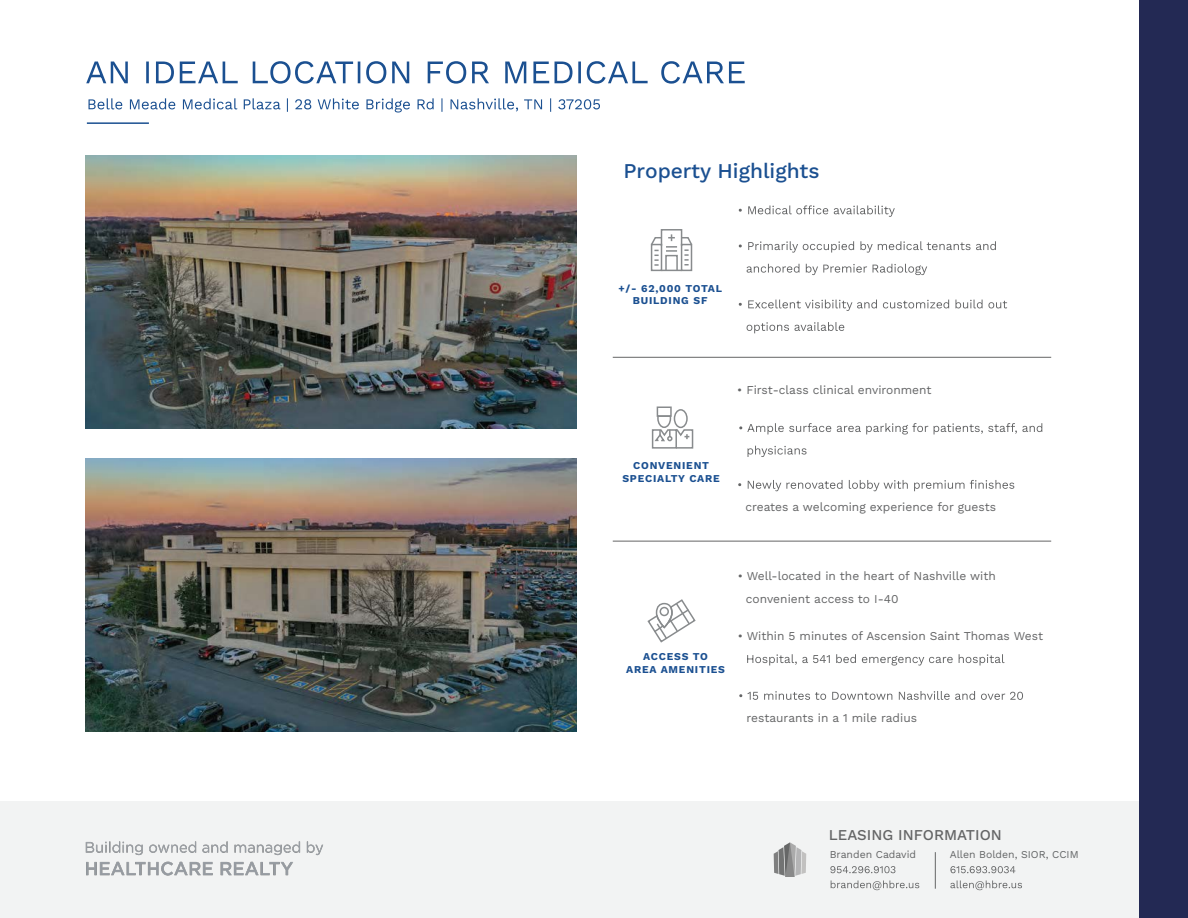
<style>
.page{position:relative;width:1188px;height:918px;background:#fff}
.page>*{position:absolute;margin:0;border:0;box-sizing:border-box;transform-origin:0 0}
.t1{font:21px "Work Sans";color:#1b5091}
.t2{font:15px "Work Sans";color:#646566}
.t3{font:12px/22.5px "Work Sans";color:#646566}
.t4{font:10.5px/12.6px "Work Sans";letter-spacing:.075em;color:#1b5091;text-align:center}
.t5{font:10.5px "Work Sans";color:#646667}
.t6{font:10.5px "Work Sans";color:#646566}
</style>
<div class="page">
<svg style="left:739px;top:205px;width:156px;height:12px"></svg>
<svg style="left:739px;top:423px;width:303px;height:12px"></svg>
<svg style="left:748px;top:446px;width:59px;height:11px"></svg>
<hr style="left:613px;top:357px;width:438px;height:1px;background:#646566">
<div style="left:661px;top:229px;width:21px;height:17px;border:2px solid #888b8d"></div>
<svg style="left:650px;top:234px;width:43px;height:37px"></svg>
<svg style="left:739px;top:300px;width:268px;height:11px"></svg>
<svg style="left:747px;top:322px;width:97px;height:11px"></svg>
<hr style="left:613px;top:541px;width:438px;height:1px;background:#646566">
<svg style="left:739px;top:241px;width:257px;height:12px"></svg>
<svg style="left:747px;top:264px;width:180px;height:11px"></svg>
<svg style="left:738px;top:480px;width:276px;height:11px"></svg>
<svg style="left:747px;top:654px;width:258px;height:12px"></svg>
<svg style="left:647px;top:599px;width:49px;height:44px"></svg>
<img style="left:86px;top:155px;width:490px;height:273px">
<svg style="left:86px;top:61px;width:659px;height:23px"></svg>
<hr style="left:87px;top:122px;width:62px;height:2px;background:#1b5091">
<svg style="left:89px;top:98px;width:511px;height:15px"></svg>
<img style="left:86px;top:459px;width:490px;height:272px">
<div style="left:657px;top:407px;width:15px;height:10px;border:2px solid #888b8d"></div>
<div style="left:674px;top:409px;width:14px;height:19px;border:2px solid #888b8d;border-radius:50%"></div>
<svg style="left:651px;top:415px;width:43px;height:34px"></svg>
<div style="left:0;top:801px;width:1188px;height:117px;background:#f2f3f3"></div>
<svg style="left:830px;top:866px;width:65px;height:7px"></svg>
<svg style="left:831px;top:880px;width:88px;height:10px"></svg>
<svg style="left:950px;top:866px;width:65px;height:7px"></svg>
<svg style="left:950px;top:881px;width:72px;height:9px"></svg>
<svg style="left:774px;top:842px;width:32px;height:35px"></svg>
<div style="left:1139px;top:0;width:49px;height:918px;background:#232954"></div>
<svg style="left:739px;top:691px;width:284px;height:9px"></svg>
<img style="left:85px;top:841px;width:238px;height:35px">
<h1 class="t1" style="left:623px;top:155px;width:198px">Property Highlights</h1>
<p class="t4" style="left:618px;top:281px;width:105px">+/- 62,000 TOTAL<br>BUILDING SF</p>
<p class="t3" style="left:737px;top:378px;width:196px">• First-class clinical environment</p>
<p class="t4" style="left:622px;top:459px;width:99px">CONVENIENT<br>SPECIALTY CARE</p>
<p class="t3" style="left:745px;top:495px;width:252px">creates a welcoming experience for guests</p>
<p class="t4" style="left:626px;top:650px;width:100px">ACCESS TO<br>AREA AMENITIES</p>
<p class="t3" style="left:746px;top:564px;width:252px;text-indent:-8px">• Well-located in the heart of Nashville with convenient access to I-40</p>
<p class="t3" style="left:738px;top:625px;width:307px">• Within 5 minutes of Ascension Saint Thomas West</p>
<p class="t3" style="left:746px;top:706px;width:172px">restaurants in a 1 mile radius</p>
<p class="t2" style="left:829px;top:824px;width:174px">LEASING INFORMATION</p>
<p class="t6" style="left:830px;top:847px;width:88px">Branden Cadavid</p>
<p class="t5" style="left:950px;top:847px;width:130px">Allen Bolden, SIOR, CCIM</p>
</div>
